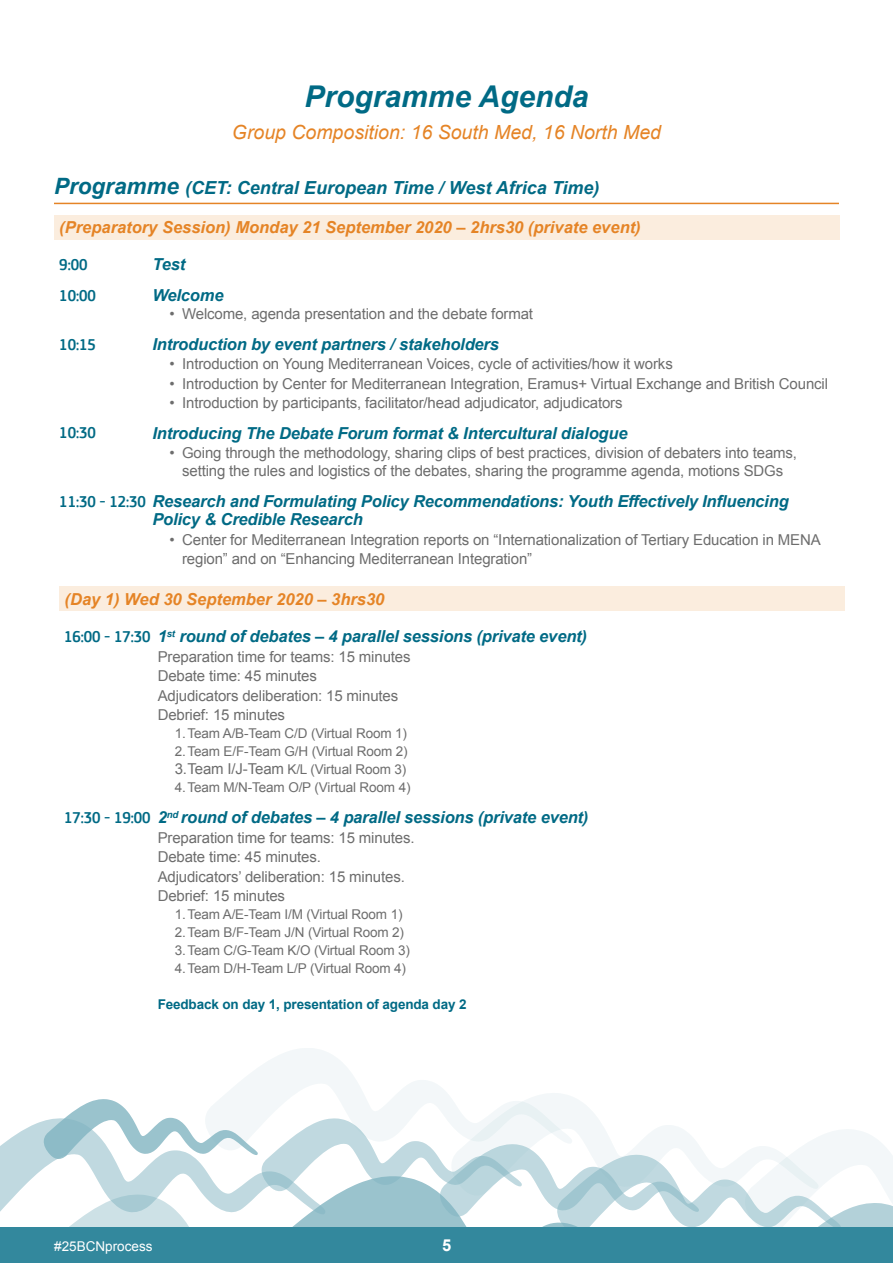
<style>
.page{position:relative;width:893px;height:1263px;background:#fff}
.page>*{position:absolute;margin:0;border:0;box-sizing:border-box;transform-origin:0 0}
.t1{font:italic 700 30px "Arial";color:#006a85}
.t2{font:italic 19.5px "Arial";color:#e58426}
.t3{font:italic 700 18px "Arial";color:#006a85}
.t4{font:italic 700 16.5px/18px "Arial";letter-spacing:-.01em;color:#006a85}
.t5{font:italic 700 16.5px "Arial";color:#e58426}
.t6{font:500 16.5px "EC Square Sans Cond Pro";color:#006a85}
.t7{font:700 16.5px "Arial";color:#fff}
.t8{font:15px/18px "Arial";letter-spacing:-.01em;color:#6d6d6d;text-align:center}
.t9{font:13.5px "Arial";letter-spacing:-.01em;color:#6d6d6d}
.t10{font:700 13.5px "Arial";letter-spacing:-.01em;color:#006a85}
.t11{font:13.5px "Arial";color:#fff}
.s1{font-size:22.5px}
.s2{font-family:"EC Square Sans Cond Pro";font-weight:500;font-style:normal}
.s3{font-size:15px}
</style>
<div class="page">
<svg style="left:0;top:1048px;width:893px;height:179px"></svg>
<div style="left:0;top:1227px;width:893px;height:36px;background:#33889d"></div>
<div style="left:54px;top:215px;width:785px;height:24px;background:#fbedde"></div>
<hr style="left:54px;top:203px;width:785px;height:1px;background:#e58426">
<div style="left:59px;top:587px;width:786px;height:24px;background:#fbedde"></div>
<p class="t1" style="left:304px;top:77px;width:285px">Programme Agenda</p>
<p class="t2" style="left:232px;top:120px;width:431px">Group Composition: 16 South Med, 16 North Med</p>
<p class="t3" style="left:54px;top:176px;width:547px"><span class="s1">Programme</span> (CET: Central European Time / West Africa Time)</p>
<p class="t5" style="left:59px;top:217px;width:583px">(Preparatory Session) Monday 21 September 2020 – 2hrs30 (private event)</p>
<p class="t6" style="left:59px;top:255px;width:30px">9:00</p>
<p class="t6" style="left:59px;top:286px;width:38px">10:00</p>
<p class="t4" style="left:152px;top:256px;width:34px">Test</p>
<p class="t4" style="left:152px;top:287px;width:73px">Welcome</p>
<p class="t8" style="left:169px;top:305px;width:365px">• Welcome, agenda presentation and the debate format</p>
<p class="t4" style="left:152px;top:335px;width:348px">Introduction by event partners / stakeholders</p>
<p class="t8" style="left:169px;top:355px;width:505px">• Introduction on Young Mediterranean Voices, cycle of activities/how it works</p>
<p class="t8" style="left:169px;top:374px;width:660px">• Introduction by Center for Mediterranean Integration, Eramus+ Virtual Exchange and British Council</p>
<p class="t8" style="left:169px;top:394px;width:455px">• Introduction by participants, facilitator/head adjudicator, adjudicators</p>
<p class="t4" style="left:152px;top:425px;width:477px">Introducing The Debate Forum format &amp; Intercultural dialogue</p>
<p class="t8" style="left:169px;top:444px;width:629px">• Going through the methodology, sharing clips of best practices, division of debaters into teams, setting the rules and logistics of the debates, sharing the programme agenda, motions SDGs</p>
<p class="t4" style="left:152px;top:493px;width:638px;text-indent:-93px"><span class="s2">11:30 - 12:30</span> Research and Formulating Policy Recommendations: Youth Effectively Influencing<br>Policy &amp; Credible Research</p>
<p class="t8" style="left:182px;top:530px;width:640px;line-height:19.5px;text-align:left;text-indent:-13px">• Center for Mediterranean Integration reports on “Internationalization of Tertiary Education in MENA region” and on “Enhancing Mediterranean Integration”</p>
<p class="t6" style="left:59px;top:334px;width:38px">10:15</p>
<p class="t6" style="left:59px;top:423px;width:38px">10:30</p>
<p class="t5" style="left:65px;top:588px;width:321px">(Day 1) Wed 30 September 2020 – 3hrs30</p>
<p class="t4" style="left:64px;top:628px;width:524px"><span class="s2">16:00 - 17:30</span> 1<sup>st</sup> round of debates – 4 parallel sessions (private event)</p>
<p class="t8" style="left:158px;top:648px;width:254px">Preparation time for teams: 15 minutes</p>
<p class="t8" style="left:158px;top:667px;width:161px">Debate time: 45 minutes</p>
<p class="t8" style="left:158px;top:687px;width:242px">Adjudicators deliberation: 15 minutes</p>
<p class="t8" style="left:158px;top:706px;width:129px">Debrief: 15 minutes</p>
<p class="t9" style="left:175px;top:725px;width:234px">1.Team A/B-Team C/D (Virtual Room 1)</p>
<p class="t9" style="left:175px;top:743px;width:235px">2.Team E/F-Team G/H (Virtual Room 2)</p>
<p class="t9" style="left:175px;top:761px;width:233px"><span class="s3">3.Team I/J-Team</span> K/L (Virtual Room 3)</p>
<p class="t9" style="left:175px;top:779px;width:237px">4.Team M/N-Team O/P (Virtual Room 4)</p>
<p class="t8" style="left:158px;top:828px;width:258px">Preparation time for teams: 15 minutes.</p>
<p class="t8" style="left:158px;top:848px;width:165px">Debate time: 45 minutes.</p>
<p class="t8" style="left:158px;top:867px;width:249px">Adjudicators’ deliberation: 15 minutes.</p>
<p class="t8" style="left:158px;top:887px;width:129px">Debrief: 15 minutes</p>
<p class="t9" style="left:175px;top:905px;width:229px">1.Team A/E-Team I/M (Virtual Room 1)</p>
<p class="t9" style="left:175px;top:923px;width:231px">2.Team B/F-Team J/N (Virtual Room 2)</p>
<p class="t9" style="left:175px;top:941px;width:237px">3.Team C/G-Team K/O (Virtual Room 3)</p>
<p class="t9" style="left:175px;top:959px;width:233px">4.Team D/H-Team L/P (Virtual Room 4)</p>
<p class="t10" style="left:158px;top:995px;width:310px">Feedback on day 1, presentation of agenda day 2</p>
<p class="t4" style="left:64px;top:809px;width:526px"><span class="s2">17:30 - 19:00</span> 2<sup>nd</sup> round of debates – 4 parallel sessions (private event)</p>
<p class="t11" style="left:54px;top:1237px;width:100px">#25BCNprocess</p>
<p class="t7" style="left:442px;top:1234px;width:11px">5</p>
</div>
